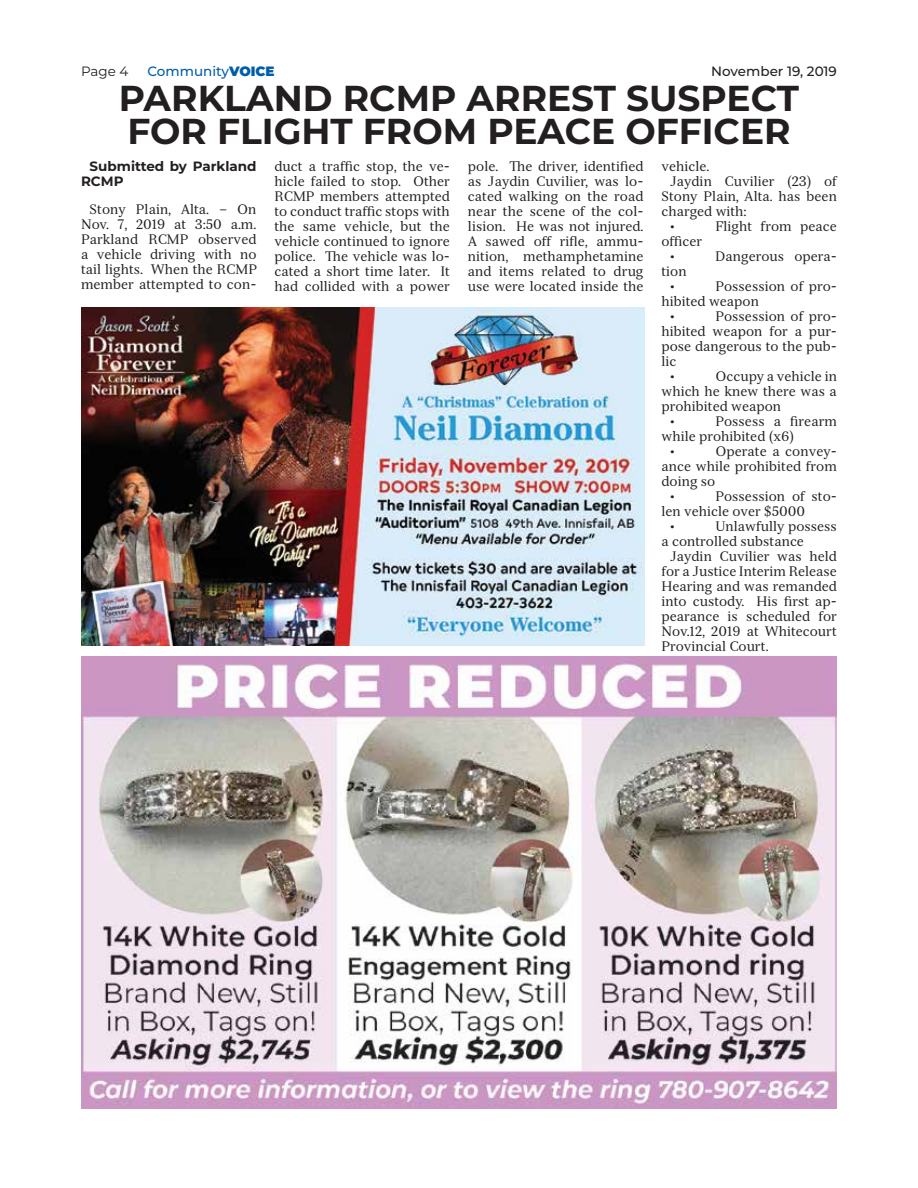
<style>
.page{position:relative;width:918px;height:1188px;background:#fff}
.page>*{position:absolute;margin:0;border:0;box-sizing:border-box;transform-origin:0 0}
.t1{font:700 36px/33px "Montserrat";color:#231f20}
.t2{font:13.5px/15px "Serif 12 Beta";color:#231f20;text-align:justify}
.t3{font:700 13.5px/15px "Montserrat";color:#231f20}
.t4{font:500 13.5px "Montserrat";color:#231f20}
.t5{font:500 13.5px "Montserrat";color:#005daa}
.t6{font:13.5px "Montserrat";color:#231f20}
.s1{font-weight:900}
</style>
<div class="page">
<img style="left:81px;top:308px;width:564px;height:337px">
<img style="left:81px;top:656px;width:756px;height:452px">
<p class="t4" style="left:711px;top:62px;width:127px">November 19, 2019</p>
<p class="t6" style="left:81px;top:62px;width:49px">Page 4</p>
<p class="t5" style="left:147px;top:62px;width:129px">Community<span class="s1">VOICE</span></p>
<h1 class="t1" style="left:119px;top:80px;width:682px">PARKLAND RCMP ARREST SUSPECT<br>FOR FLIGHT FROM PEACE OFFICER</h1>
<p class="t3" style="left:81px;top:158px;width:177px;text-indent:9px">Submitted by Parkland<br>RCMP</p>
<p class="t2" style="left:81px;top:202px;width:178px;text-indent:9px">Stony Plain, Alta. – On Nov. 7, 2019 at 3:50 a.m.<br>Parkland RCMP observed a vehicle driving with no tail lights. When the RCMP member attempted to con-</p>
<p class="t2" style="left:274px;top:159px;width:177px">duct a traffic stop, the ve&shy;hicle failed to stop. Other RCMP members attempted to conduct traffic stops with the same vehicle, but the vehicle continued to ignore police. The vehicle was lo&shy;cated a short time later. It had collided with a power</p>
<p class="t2" style="left:468px;top:159px;width:177px">pole. The driver, identified as Jaydin Cuvilier, was lo&shy;cated walking on the road near the scene of the col&shy;lision. He was not injured.<br>A sawed off rifle, ammu&shy;nition, methamphetamine and items related to drug use were located inside the</p>
<p class="t2" style="left:661px;top:159px;width:50px">vehicle.</p>
<p class="t2" style="left:670px;top:174px;width:168px">Jaydin Cuvilier (23) of</p>
<p class="t2" style="left:661px;top:189px;width:177px">Stony Plain, Alta. has been</p>
<p class="t2" style="left:661px;top:204px;width:87px">charged with:</p>
<p class="t2" style="left:670px;top:219px;width:6px">•</p>
<p class="t2" style="left:715px;top:219px;width:123px">Flight from peace</p>
<p class="t2" style="left:670px;top:234px;width:34px;text-indent:-9px">officer •</p>
<p class="t2" style="left:715px;top:249px;width:123px">Dangerous opera-</p>
<p class="t2" style="left:661px;top:264px;width:27px;text-align:center">tion •</p>
<p class="t2" style="left:715px;top:279px;width:123px">Possession of pro-</p>
<p class="t2" style="left:661px;top:294px;width:99px">hibited weapon</p>
<p class="t2" style="left:670px;top:309px;width:6px">•</p>
<p class="t2" style="left:715px;top:309px;width:123px">Possession of pro-</p>
<p class="t2" style="left:661px;top:324px;width:177px">hibited weapon for a pur-</p>
<p class="t2" style="left:661px;top:339px;width:177px">pose dangerous to the pub-</p>
<p class="t2" style="left:661px;top:354px;width:16px">lic</p>
<p class="t2" style="left:670px;top:369px;width:6px">•</p>
<p class="t2" style="left:715px;top:369px;width:123px">Occupy a vehicle in</p>
<p class="t2" style="left:661px;top:384px;width:177px">which he knew there was a</p>
<p class="t2" style="left:661px;top:399px;width:121px">prohibited weapon</p>
<p class="t2" style="left:670px;top:414px;width:6px">•</p>
<p class="t2" style="left:715px;top:414px;width:123px">Possess a firearm</p>
<p class="t2" style="left:661px;top:429px;width:134px">while prohibited (x6)</p>
<p class="t2" style="left:670px;top:444px;width:6px">•</p>
<p class="t2" style="left:715px;top:444px;width:123px">Operate a convey-</p>
<p class="t2" style="left:661px;top:459px;width:177px">ance while prohibited from</p>
<p class="t2" style="left:661px;top:474px;width:55px">doing so</p>
<p class="t2" style="left:670px;top:489px;width:6px">•</p>
<p class="t2" style="left:715px;top:489px;width:123px">Possession of sto-</p>
<p class="t2" style="left:661px;top:504px;width:145px">len vehicle over $5000</p>
<p class="t2" style="left:670px;top:519px;width:6px">•</p>
<p class="t2" style="left:661px;top:519px;width:177px;text-indent:54px">Unlawfully possess a controlled substance</p>
<p class="t2" style="left:661px;top:549px;width:177px;text-indent:9px">Jaydin Cuvilier was held for a Justice Interim Release Hearing and was remanded into custody. His first ap&shy;pearance is scheduled for Nov.12, 2019 at Whitecourt Provincial Court.</p>
</div>
